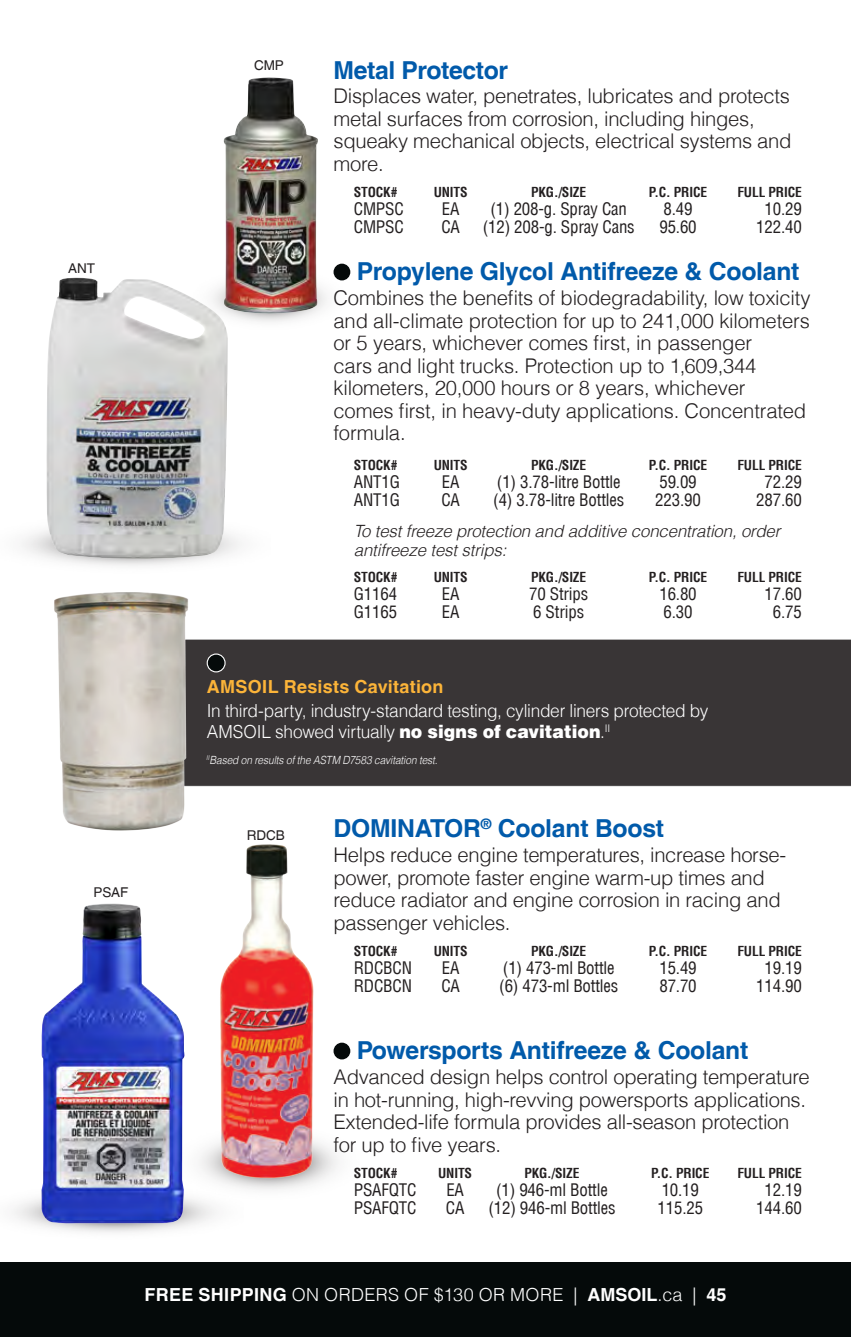
<style>
.page{position:relative;width:851px;height:1337px;background:#fff}
.page>*{position:absolute;margin:0;border:0;box-sizing:border-box;transform-origin:0 0}
.ProductName-Blue{font:700 24.75px "Helvetica LT";letter-spacing:-.01em;color:#015aaa}
.MainBodyCopy{font:300 20.25px/22.5px "Helvetica LT";letter-spacing:-.015em;color:#231f20}
.t1{font:300 18px/20.2px "Helvetica LT";letter-spacing:-.015em;color:#fff;scale:.96 1}
.t2{font:300 18px "Helvetica LT";letter-spacing:.025em;color:#fff}
.t3{font:700 18px "Helvetica LT";letter-spacing:.015em;color:#fcb439}
.InfoEnd2{font:condensed 16.88px "Helvetica LT";letter-spacing:-.01em;color:#231f20}
.Info{font:italic 300 16.88px/18px "Helvetica LT";letter-spacing:-.01em;color:#231f20}
.Info2{font:condensed 16.88px "Helvetica LT";letter-spacing:-.01em;color:#231f20}
.InfoHead2{font:700 condensed 13.5px "Helvetica LT";letter-spacing:-.01em;color:#231f20}
.ProductCode{font:13.5px "Helvetica LT";letter-spacing:-.01em;color:#231f20}
.BodyCopyEnd{font:italic 300 11.25px "Helvetica LT";letter-spacing:-.01em;color:#fff;scale:.9 1}
.s1{font-weight:900}
.s2{font-weight:700}
</style>
<div class="page">
<div style="left:333px;top:264px;width:17px;height:16px;background:#050a0a;border-radius:50%"></div>
<div style="left:333px;top:1042px;width:17px;height:17px;background:#050a0a;border-radius:50%"></div>
<img style="left:228px;top:263px;width:116px;height:59px">
<img style="left:223px;top:78px;width:95px;height:235px">
<img style="left:213px;top:844px;width:106px;height:340px">
<div style="left:0;top:1261px;width:850px;height:75px;background:#050a0a"></div>
<img style="left:46px;top:278px;width:182px;height:281px">
<div style="left:201px;top:639px;width:649px;height:147px;background:#393536"></div>
<img style="left:54px;top:592px;width:147px;height:239px">
<div style="left:207px;top:654px;width:18px;height:18px;background:#050a0a;border-radius:50%"></div>
<div style="left:207px;top:653px;width:18px;height:19px;border:1px solid #fff;border-radius:50%"></div>
<img style="left:14px;top:1173px;width:229px;height:60px">
<img style="left:41px;top:903px;width:144px;height:320px">
<p class="ProductCode" style="left:68px;top:260px;width:28px">ANT</p>
<p class="ProductCode" style="left:93px;top:884px;width:36px">PSAF</p>
<p class="ProductCode" style="left:254px;top:58px;width:31px">CMP</p>
<p class="ProductName-Blue" style="left:333px;top:55px;width:176px">Metal Protector</p>
<p class="MainBodyCopy" style="left:333px;top:85px;width:459px">Displaces water, penetrates, lubricates and protects metal surfaces from corrosion, including hinges, squeaky mechanical objects, electrical systems and more.</p>
<p class="InfoHead2" style="left:354px;top:184px;width:45px">STOCK#</p>
<p class="InfoHead2" style="left:433px;top:184px;width:35px">UNITS</p>
<p class="InfoHead2" style="left:531px;top:184px;width:57px">PKG./SIZE</p>
<p class="InfoHead2" style="left:649px;top:184px;width:60px">P.C. PRICE</p>
<p class="InfoHead2" style="left:737px;top:184px;width:66px">FULL PRICE</p>
<p class="InfoEnd2" style="left:354px;top:198px;width:51px">CMPSC</p>
<p class="InfoEnd2" style="left:442px;top:198px;width:19px">EA</p>
<p class="InfoEnd2" style="left:490px;top:198px;width:138px">(1) 208-g. Spray Can</p>
<p class="InfoEnd2" style="left:663px;top:198px;width:31px">8.49</p>
<p class="InfoEnd2" style="left:764px;top:198px;width:39px">10.29</p>
<p class="InfoEnd2" style="left:354px;top:216px;width:51px">CMPSC</p>
<p class="InfoEnd2" style="left:441px;top:216px;width:20px">CA</p>
<p class="InfoEnd2" style="left:482px;top:216px;width:154px">(12) 208-g. Spray Cans</p>
<p class="InfoEnd2" style="left:659px;top:216px;width:39px">95.60</p>
<p class="InfoEnd2" style="left:756px;top:216px;width:47px">122.40</p>
<p class="ProductName-Blue" style="left:356px;top:257px;width:444px">Propylene Glycol Antifreeze &amp; Coolant</p>
<p class="MainBodyCopy" style="left:333px;top:286px;width:478px">Combines the benefits of biodegradability, low toxicity and all-climate protection for up to 241,000 kilometers or 5 years, whichever comes first, in passenger<br>cars and light trucks. Protection up to 1,609,344 kilometers, 20,000 hours or 8 years, whichever comes first, in heavy-duty applications. Concentrated formula.</p>
<p class="InfoHead2" style="left:354px;top:456px;width:45px">STOCK#</p>
<p class="InfoHead2" style="left:433px;top:456px;width:35px">UNITS</p>
<p class="InfoHead2" style="left:531px;top:456px;width:57px">PKG./SIZE</p>
<p class="InfoHead2" style="left:649px;top:456px;width:60px">P.C. PRICE</p>
<p class="InfoHead2" style="left:737px;top:456px;width:66px">FULL PRICE</p>
<p class="InfoEnd2" style="left:354px;top:471px;width:48px">ANT1G</p>
<p class="InfoEnd2" style="left:442px;top:471px;width:19px">EA</p>
<p class="InfoEnd2" style="left:497px;top:471px;width:125px">(1) 3.78-litre Bottle</p>
<p class="InfoEnd2" style="left:659px;top:471px;width:39px">59.09</p>
<p class="InfoEnd2" style="left:764px;top:471px;width:39px">72.29</p>
<p class="InfoEnd2" style="left:354px;top:489px;width:48px">ANT1G</p>
<p class="InfoEnd2" style="left:441px;top:489px;width:20px">CA</p>
<p class="InfoEnd2" style="left:493px;top:489px;width:132px">(4) 3.78-litre Bottles</p>
<p class="InfoEnd2" style="left:655px;top:489px;width:47px">223.90</p>
<p class="InfoEnd2" style="left:756px;top:489px;width:47px">287.60</p>
<p class="Info" style="left:354px;top:522px;width:428px">To test freeze protection and additive concentration, order antifreeze test strips:</p>
<p class="InfoHead2" style="left:354px;top:568px;width:45px">STOCK#</p>
<p class="InfoHead2" style="left:433px;top:568px;width:35px">UNITS</p>
<p class="InfoHead2" style="left:531px;top:568px;width:57px">PKG./SIZE</p>
<p class="InfoHead2" style="left:649px;top:568px;width:60px">P.C. PRICE</p>
<p class="InfoHead2" style="left:737px;top:568px;width:66px">FULL PRICE</p>
<p class="InfoEnd2" style="left:354px;top:583px;width:45px">G1164</p>
<p class="InfoEnd2" style="left:442px;top:583px;width:19px">EA</p>
<p class="InfoEnd2" style="left:529px;top:583px;width:61px">70 Strips</p>
<p class="InfoEnd2" style="left:659px;top:583px;width:39px">16.80</p>
<p class="InfoEnd2" style="left:764px;top:583px;width:39px">17.60</p>
<p class="InfoEnd2" style="left:354px;top:601px;width:45px">G1165</p>
<p class="InfoEnd2" style="left:442px;top:601px;width:19px">EA</p>
<p class="InfoEnd2" style="left:533px;top:601px;width:52px">6 Strips</p>
<p class="InfoEnd2" style="left:663px;top:601px;width:31px">6.30</p>
<p class="InfoEnd2" style="left:772px;top:601px;width:31px">6.75</p>
<p class="t3" style="left:207px;top:675px;width:238px">AMSOIL Resists Cavitation</p>
<p class="t1" style="left:207px;top:700px;width:524px">In third-party, industry-standard testing, cylinder liners protected by<br>AMSOIL showed virtually <span class="s1">no signs of cavitation</span>.<sup>II</sup></p>
<p class="BodyCopyEnd" style="left:206px;top:753px;width:259px"><sup>II</sup>Based on results of the ASTM D7583 cavitation test.</p>
<p class="ProductCode" style="left:247px;top:827px;width:39px">RDCB</p>
<p class="ProductName-Blue" style="left:333px;top:813px;width:332px">DOMINATOR<sup>®</sup> Coolant Boost</p>
<p class="MainBodyCopy" style="left:333px;top:843px;width:454px">Helps reduce engine temperatures, increase horse&shy;power, promote faster engine warm-up times and reduce radiator and engine corrosion in racing and passenger vehicles.</p>
<p class="InfoHead2" style="left:354px;top:942px;width:45px">STOCK#</p>
<p class="InfoHead2" style="left:433px;top:942px;width:35px">UNITS</p>
<p class="InfoHead2" style="left:531px;top:942px;width:57px">PKG./SIZE</p>
<p class="InfoHead2" style="left:649px;top:942px;width:60px">P.C. PRICE</p>
<p class="InfoHead2" style="left:737px;top:942px;width:66px">FULL PRICE</p>
<p class="InfoEnd2" style="left:354px;top:957px;width:60px">RDCBCN</p>
<p class="InfoEnd2" style="left:442px;top:957px;width:19px">EA</p>
<p class="InfoEnd2" style="left:503px;top:957px;width:113px">(1) 473-ml Bottle</p>
<p class="InfoEnd2" style="left:659px;top:957px;width:39px">15.49</p>
<p class="InfoEnd2" style="left:764px;top:957px;width:39px">19.19</p>
<p class="InfoEnd2" style="left:354px;top:975px;width:60px">RDCBCN</p>
<p class="InfoEnd2" style="left:441px;top:975px;width:20px">CA</p>
<p class="InfoEnd2" style="left:499px;top:975px;width:120px">(6) 473-ml Bottles</p>
<p class="InfoEnd2" style="left:659px;top:975px;width:39px">87.70</p>
<p class="InfoEnd2" style="left:756px;top:975px;width:47px">114.90</p>
<p class="ProductName-Blue" style="left:356px;top:1035px;width:393px">Powersports Antifreeze &amp; Coolant</p>
<p class="MainBodyCopy" style="left:333px;top:1065px;width:477px">Advanced design helps control operating temperature in hot-running, high-revving powersports applications.<br>Extended-life formula provides all-season protection for up to five years.</p>
<p class="InfoHead2" style="left:354px;top:1164px;width:45px">STOCK#</p>
<p class="InfoHead2" style="left:438px;top:1164px;width:35px">UNITS</p>
<p class="InfoHead2" style="left:524px;top:1164px;width:57px">PKG./SIZE</p>
<p class="InfoHead2" style="left:651px;top:1164px;width:60px">P.C. PRICE</p>
<p class="InfoHead2" style="left:737px;top:1164px;width:66px">FULL PRICE</p>
<p class="Info2" style="left:354px;top:1179px;width:64px">PSAFQTC</p>
<p class="Info2" style="left:446px;top:1179px;width:19px">EA</p>
<p class="Info2" style="left:496px;top:1179px;width:113px">(1) 946-ml Bottle</p>
<p class="Info2" style="left:661px;top:1179px;width:39px">10.19</p>
<p class="Info2" style="left:764px;top:1179px;width:39px">12.19</p>
<p class="Info2" style="left:354px;top:1197px;width:64px">PSAFQTC</p>
<p class="Info2" style="left:446px;top:1197px;width:20px">CA</p>
<p class="Info2" style="left:488px;top:1197px;width:129px">(12) 946-ml Bottles</p>
<p class="Info2" style="left:657px;top:1197px;width:47px">115.25</p>
<p class="Info2" style="left:756px;top:1197px;width:47px">144.60</p>
<p class="t2" style="left:144px;top:1283px;width:583px"><span class="s2">FREE SHIPPING</span> ON ORDERS OF $130 OR MORE | <span class="s2">AMSOIL</span>.ca | <span class="s2">45</span></p>
</div>
